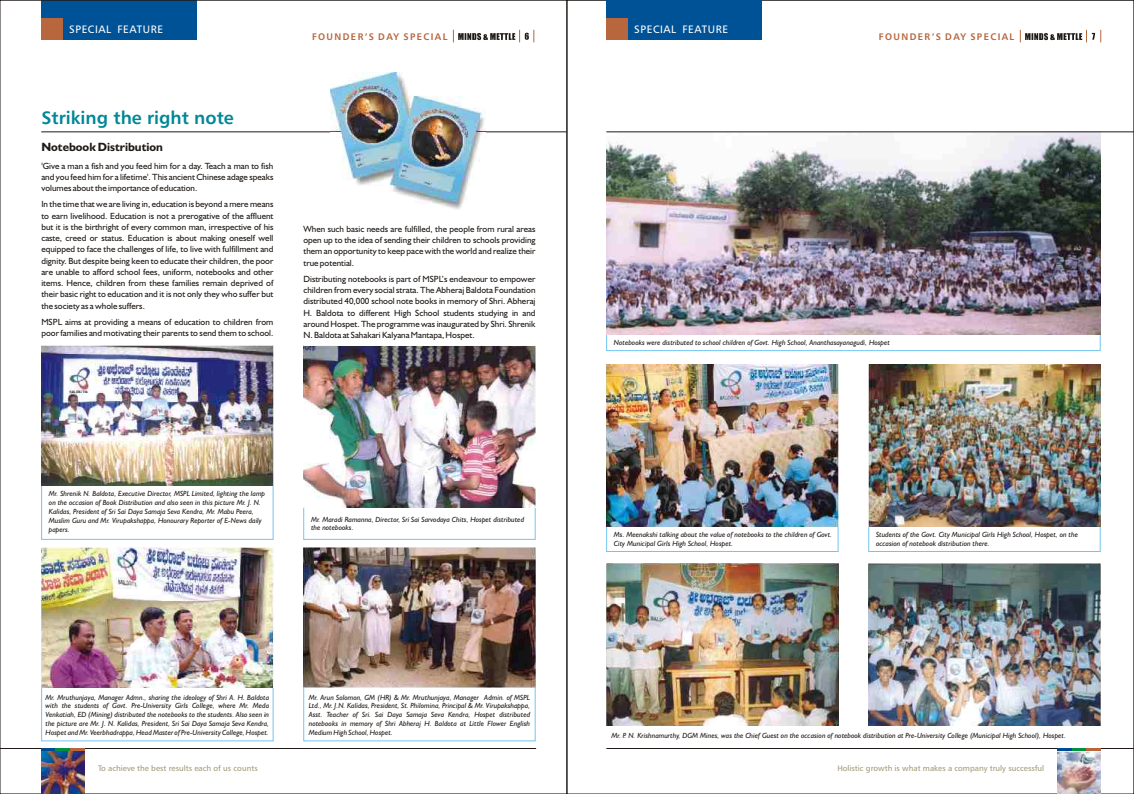
<style>
.page{position:relative;width:1134px;height:794px;background:#fff}
.page>*{position:absolute;margin:0;border:0;box-sizing:border-box;transform-origin:0 0}
.t1{font:700 18px "Humnst 777 BT";color:#008799}
.t2{font:700 12px "Humanst 521 BT";color:#1f1a17}
.t3{font:10.8px "Humnst 777 BT";letter-spacing:.05em;color:#fff}
.t4{font:700 9.5px "Humnst 777 BT";letter-spacing:.15em;color:#b8663d}
.t5{font:9px/11.3px "Humanst 521 BT";color:#1f1a17;text-align:justify}
.t6{font:8px "Humnst 777 BT";color:#a19975}
.t7{font:italic 7.5px/8.9px "Humanst 521 BT";color:#1f1a17}
</style>
<div class="page">
<div style="left:606px;top:0;width:156px;height:40px;background:#005296"></div>
<div style="left:606px;top:19px;width:22px;height:21px;background:#b8663d"></div>
<svg style="left:1101px;top:30px;width:1px;height:12px"></svg>
<svg style="left:1020px;top:30px;width:75px;height:12px"></svg>
<hr style="left:606px;top:748px;width:528px;height:1px;background:#1f1a17">
<div style="left:41px;top:0;width:156px;height:40px;background:#005296"></div>
<div style="left:41px;top:19px;width:22px;height:21px;background:#b8663d"></div>
<svg style="left:453px;top:30px;width:82px;height:12px"></svg>
<div style="left:606px;top:334px;width:494px;height:17px;border:1px solid #75c4f0"></div>
<hr style="left:0;top:748px;width:536px;height:1px;background:#1f1a17">
<div style="left:41px;top:485px;width:232px;height:55px;border:1px solid #75c4f0"></div>
<div style="left:303px;top:485px;width:232px;height:55px;border:1px solid #75c4f0"></div>
<div style="left:41px;top:687px;width:232px;height:54px;border:1px solid #75c4f0"></div>
<div style="left:303px;top:687px;width:232px;height:54px;border:1px solid #75c4f0"></div>
<div style="left:606px;top:504px;width:232px;height:48px;border:1px solid #75c4f0"></div>
<div style="left:868px;top:504px;width:232px;height:48px;border:1px solid #75c4f0"></div>
<hr style="left:41px;top:132px;width:526px;height:1px;background:#1f1a17">
<img style="left:41px;top:751px;width:43px;height:43px">
<svg style="left:41px;top:749px;width:43px;height:2px"></svg>
<img style="left:41px;top:346px;width:232px;height:140px">
<img style="left:303px;top:547px;width:232px;height:140px">
<img style="left:41px;top:547px;width:232px;height:140px">
<img style="left:303px;top:346px;width:232px;height:162px">
<img style="left:330px;top:72px;width:156px;height:138px">
<img style="left:1058px;top:751px;width:42px;height:43px">
<svg style="left:1058px;top:749px;width:42px;height:2px"></svg>
<img style="left:606px;top:133px;width:494px;height:201px">
<img style="left:606px;top:365px;width:232px;height:161px">
<img style="left:868px;top:364px;width:232px;height:162px">
<img style="left:606px;top:563px;width:232px;height:162px">
<img style="left:868px;top:563px;width:232px;height:162px">
<hr style="left:606px;top:132px;width:528px;height:1px;background:#1f1a17">
<h3 class="t3" style="left:69px;top:25px;width:95px">SPECIAL FEATURE</h3>
<h1 class="t1" style="left:41px;top:111px;width:194px">Striking the right note</h1>
<h2 class="t2" style="left:41px;top:142px;width:123px">Notebook Distribution</h2>
<p class="t5" style="left:41px;top:161px;width:234px">'Give a man a fish and you feed him for a day. Teach a man to fish and you feed him for a lifetime'. This ancient Chinese adage speaks volumes about the importance of education.</p>
<p class="t5" style="left:41px;top:199px;width:234px">In the time that we are living in, education is beyond a mere means to earn livelihood. Education is not a prerogative of the affluent but it is the birthright of every common man, irrespective of his caste, creed or status. Education is about making oneself well equipped to face the challenges of life, to live with fulfillment and dignity. But despite being keen to educate their children, the poor are unable to afford school fees, uniform, notebooks and other items. Hence, children from these families remain deprived of their basic right to education and it is not only they who suffer but the society as a whole suffers.</p>
<p class="t5" style="left:41px;top:317px;width:234px">MSPL aims at providing a means of education to children from poor families and motivating their parents to send them to school.</p>
<p class="t4" style="left:312px;top:33px;width:137px">FOUNDER’S DAY SPECIAL</p>
<p class="t5" style="left:303px;top:224px;width:234px">When such basic needs are fulfilled, the people from rural areas open up to the idea of sending their children to schools providing them an opportunity to keep pace with the world and realize their true potential.</p>
<p class="t5" style="left:303px;top:274px;width:234px">Distributing notebooks is part of MSPL’s endeavour to empower children from every social strata. The Abheraj Baldota Foundation distributed 40,000 school note books in memory of Shri. Abheraj H. Baldota to different High School students studying in and around Hospet. The programme was inaugurated by Shri. Shrenik N. Baldota at Sahakari Kalyana Mantapa, Hospet.</p>
<p class="t7" style="left:49px;top:490px;width:218px">Mr. Shrenik N. Baldota, Executive Director, MSPL Limited, lighting the lamp on the occasion of Book Distribution and also seen in this picture Mr. J. N.<br>Kalidas, President of Sri Sai Daya Samaja Seva Kendra, Mr. Mabu Peera, Muslim Guru and Mr. Virupakshappa, Honourary Reporter of E-News daily papers.</p>
<p class="t7" style="left:311px;top:515px;width:215px">Mr. Maradi Ramanna, Director, Sri Sai Sarvodaya Chits, Hospet distributed the notebooks.</p>
<p class="t7" style="left:46px;top:693px;width:225px;text-align:justify">Mr. Mruthunjaya, Manager Admn., sharing the ideology of Shri A. H. Baldota with the students of Govt. Pre-University Girls College, where Mr. Meda Venkatiah, ED (Mining) distributed the notebooks to the students. Also seen in the picture are Mr. J. N. Kalidas, President, Sri Sai Daya Samaja Seva Kendra, Hospet and Mr. Veerbhadrappa, Head Master of Pre-University College, Hospet.</p>
<p class="t7" style="left:309px;top:693px;width:223px;text-align:justify">Mr. Arun Solomon, GM (HR) &amp; Mr. Mruthunjaya, Manager Admin. of MSPL Ltd., Mr. J.N. Kalidas, President, St. Philomina, Principal &amp; Mr. Virupakshappa, Asst. Teacher of Sri. Sai Daya Samaja Seva Kendra, Hospet distributed notebooks in memory of Shri Abheraj H. Baldota at Little Flower English Medium High School, Hospet.</p>
<p class="t6" style="left:98px;top:764px;width:161px">To achieve the best results each of us counts</p>
<h3 class="t3" style="left:634px;top:25px;width:95px">SPECIAL FEATURE</h3>
<p class="t4" style="left:879px;top:33px;width:137px">FOUNDER’S DAY SPECIAL</p>
<p class="t7" style="left:614px;top:338px;width:278px">Notebooks were distributed to school children of Govt. High School, Ananthasayanagudi, Hospet</p>
<p class="t7" style="left:614px;top:531px;width:220px">Ms. Meenakshi talking about the value of notebooks to the children of Govt.<br>City Municipal Girls High School, Hospet.</p>
<p class="t7" style="left:876px;top:531px;width:204px">Students of the Govt. City Municipal Girls High School, Hospet, on the occasion of notebook distribution there.</p>
<p class="t7" style="left:611px;top:732px;width:456px">Mr. P. N. Krishnamurthy, DGM Mines, was the Chief Guest on the occasion of notebook distribution at Pre-University College (Municipal High School), Hospet.</p>
<p class="t6" style="left:837px;top:764px;width:208px">Holistic growth is what makes a company truly successful</p>
</div>
